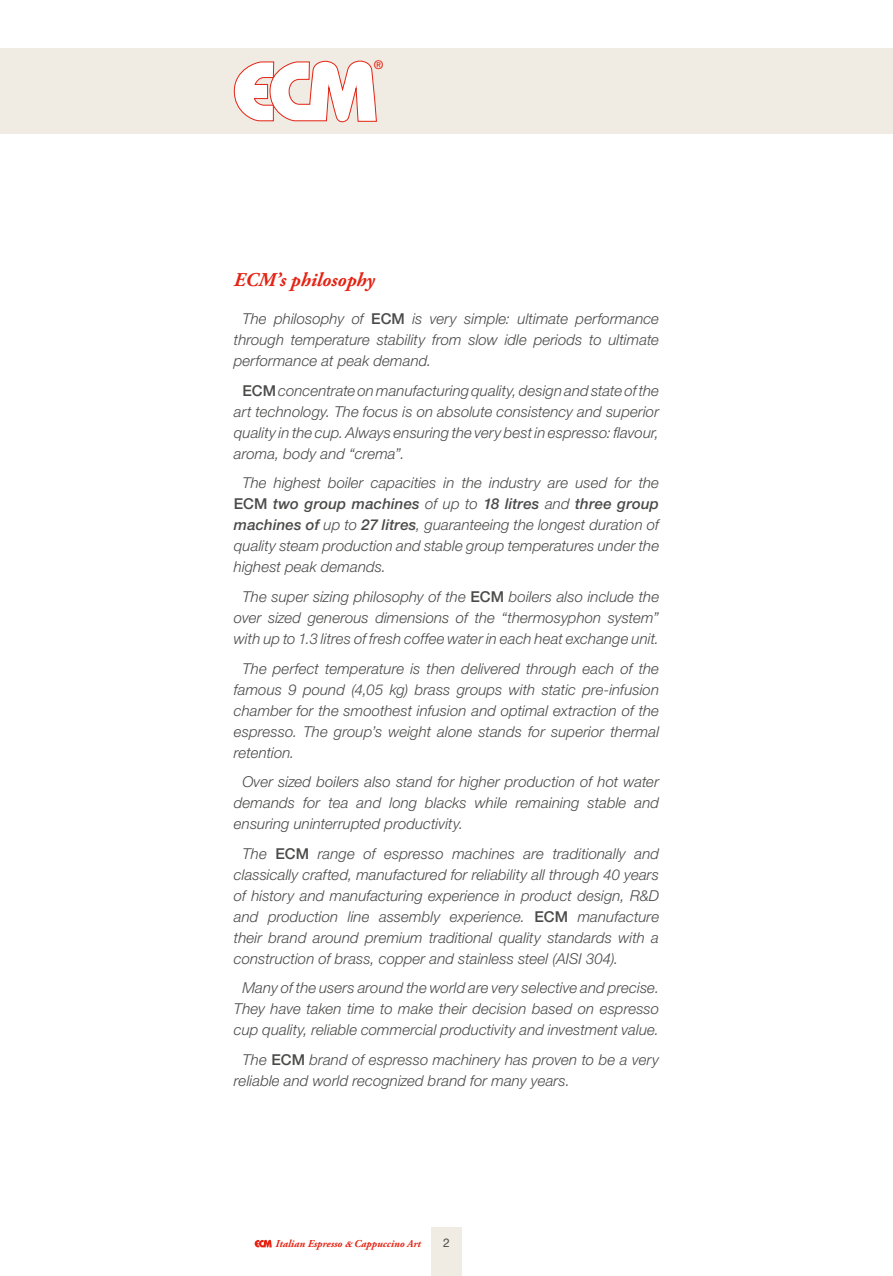
<style>
.page{position:relative;width:893px;height:1276px;background:#fff}
.page>*{position:absolute;margin:0;border:0;box-sizing:border-box;transform-origin:0 0}
.t1{font:italic 700 19.5px "Adobe Garamond Pro";color:#e42313}
.t2{font:italic 300 15px/21px "Helvetica Neue LT Std";letter-spacing:.005em;color:#4a4a49;text-align:justify}
.t3{font:500 12px "Helvetica Neue LT Std";color:#e42313}
.t4{font:12px "Helvetica Neue LT Std";color:#4a4a49}
.t5{font:italic 700 10.5px "Adobe Garamond Pro";color:#e42313}
.s1{font-weight:500;font-style:normal}
.s2{font-weight:500}
.s3{font-size:9px}
</style>
<div class="page">
<div style="left:0;top:49px;width:893px;height:85px;background:#f0ece4"></div>
<svg style="left:233px;top:48px;width:144px;height:75px"></svg>
<div style="left:431px;top:1227px;width:30px;height:49px;background:#f0ece4"></div>
<svg style="left:255px;top:1239px;width:17px;height:8px"></svg>
<p class="t3" style="left:374px;top:58px;width:11px">®</p>
<h1 class="t1" style="left:234px;top:269px;width:142px">ECM’s philosophy</h1>
<p class="t2" style="left:234px;top:308px;width:427px;text-indent:9px">The philosophy of <span class="s1">ECM</span> is very simple: ultimate performance through temperature stability from slow idle periods to ultimate performance at peak demand.</p>
<p class="t2" style="left:234px;top:380px;width:427px;text-indent:9px"><span class="s1">ECM</span> concentrate on manufacturing quality, design and state of the art technology. The focus is on absolute consistency and superior quality in the cup. Always ensuring the very best in espresso: flavour, aroma, body and “crema”.</p>
<p class="t2" style="left:234px;top:472px;width:427px;text-indent:9px">The highest boiler capacities in the industry are used for the <span class="s1">ECM</span> <span class="s2">two group machines</span> of up to <span class="s2">18 litres</span> and <span class="s2">three group machines of</span> up to <span class="s2">27 litres</span>, guaranteeing the longest duration of quality steam production and stable group temperatures under the highest peak demands.</p>
<p class="t2" style="left:234px;top:586px;width:427px;text-align:center">The super sizing philosophy of the <span class="s1">ECM</span> boilers also include the over sized generous dimensions of the “thermosyphon system” with up to 1.3 litres of fresh coffee water in each heat exchange unit.</p>
<p class="t2" style="left:234px;top:657px;width:427px;text-indent:9px">The perfect temperature is then delivered through each of the famous 9 pound (4,05 kg) brass groups with static pre-infusion chamber for the smoothest infusion and optimal extraction of the espresso. The group’s weight alone stands for superior thermal retention.</p>
<p class="t2" style="left:234px;top:771px;width:427px;text-indent:9px">Over sized boilers also stand for higher production of hot water demands for tea and long blacks while remaining stable and ensuring uninterrupted productivity.</p>
<p class="t2" style="left:234px;top:842px;width:427px;text-indent:9px">The <span class="s1">ECM</span> range of espresso machines are traditionally and classically crafted, manufactured for reliability all through 40 years of history and manufacturing experience in product design, R&amp;D and production line assembly experience. <span class="s1">ECM</span> manufacture their brand around premium traditional quality standards with a construction of brass, copper and stainless steel (AISI 304).</p>
<p class="t2" style="left:234px;top:977px;width:427px;text-align:center">Many of the users around the world are very selective and precise.<br>They have taken time to make their decision based on espresso cup quality, reliable commercial productivity and investment value.</p>
<p class="t2" style="left:234px;top:1048px;width:427px;text-indent:9px">The <span class="s1">ECM</span> brand of espresso machinery has proven to be a very reliable and world recognized brand for many years.</p>
<p class="t5" style="left:276px;top:1238px;width:147px">Italian Espresso <span class="s3">&amp;</span>Cappuccino Art</p>
<p class="t4" style="left:443px;top:1235px;width:8px">2</p>
</div>
